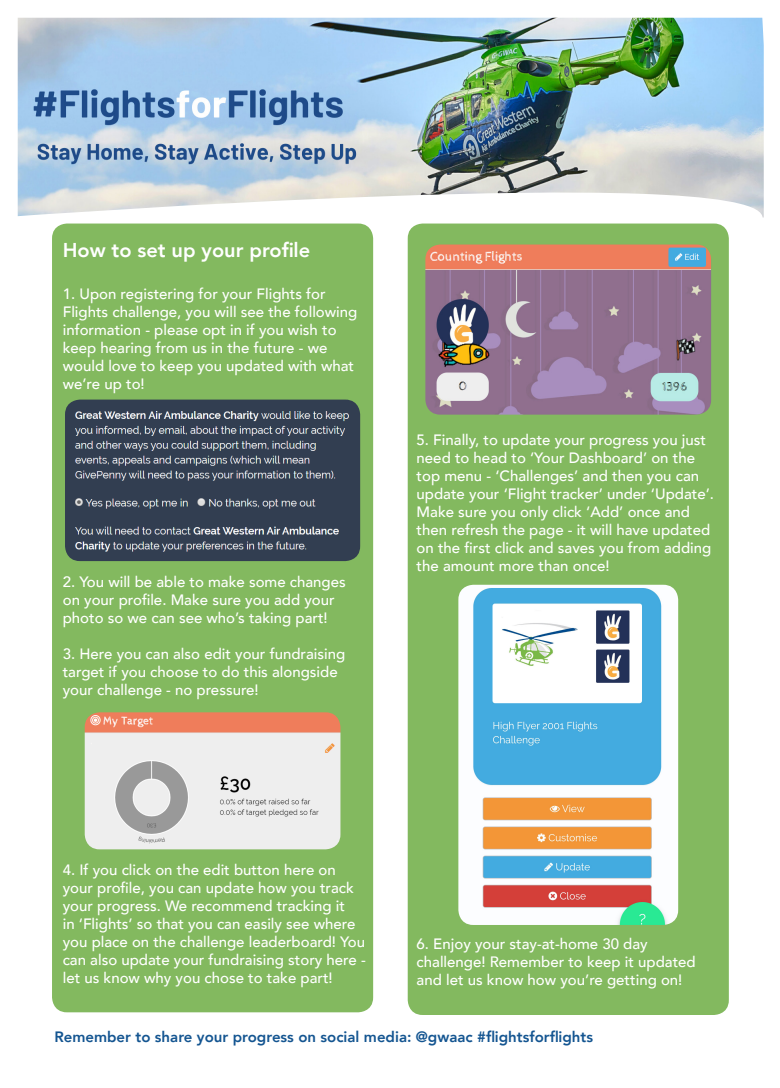
<style>
.page{position:relative;width:780px;height:1088px;background:#fff}
.page>*{position:absolute;margin:0;border:0;box-sizing:border-box;transform-origin:0 0}
.t1{font:800 20px "Avenir";color:#fff}
.t2{font:500 15px/18px "Avenir";color:#fff}
.t3{font:800 15px "Avenir";color:#145591}
</style>
<div class="page">
<div style="left:52px;top:223px;width:321px;height:789px;background:#83b95f;border-radius:15px"></div>
<img style="left:18px;top:18px;width:745px;height:199px">
<img style="left:65px;top:400px;width:295px;height:161px">
<img style="left:85px;top:712px;width:255px;height:137px">
<div style="left:407px;top:223px;width:321px;height:792px;background:#83b95f;border-radius:15px"></div>
<img style="left:425px;top:244px;width:286px;height:171px">
<img style="left:458px;top:585px;width:220px;height:340px">
<p class="t1" style="left:63px;top:234px;width:249px">How to set up your profile</p>
<p class="t2" style="left:63px;top:283px;width:296px">1. Upon registering for your Flights for Flights challenge, you will see the following information - please opt in if you wish to keep hearing from us in the future - we would love to keep you updated with what we’re up to!</p>
<p class="t2" style="left:63px;top:571px;width:284px">2. You will be able to make some changes on your profile. Make sure you add your photo so we can see who’s taking part!</p>
<p class="t2" style="left:63px;top:643px;width:284px">3. Here you can also edit your fundraising target if you choose to do this alongside your challenge - no pressure!</p>
<p class="t2" style="left:416px;top:430px;width:299px">5. Finally, to update your progress you just need to head to ‘Your Dashboard’ on the top menu - ‘Challenges’ and then you can update your ‘Flight tracker’ under ‘Update’.<br>Make sure you only click ‘Add’ once and then refresh the page - it will have updated on the first click and saves you from adding the amount more than once!</p>
<p class="t2" style="left:63px;top:859px;width:304px">4. If you click on the edit button here on your profile, you can update how you track your progress. We recommend tracking it<br>in ‘Flights’ so that you can easily see where you place on the challenge leaderboard! You can also update your fundraising story here - let us know why you chose to take part!</p>
<p class="t2" style="left:416px;top:934px;width:280px">6. Enjoy your stay-at-home 30 day challenge! Remember to keep it updated and let us know how you’re getting on!</p>
<p class="t3" style="left:54px;top:1025px;width:540px">Remember to share your progress on social media: @gwaac #flightsforflights</p>
</div>
